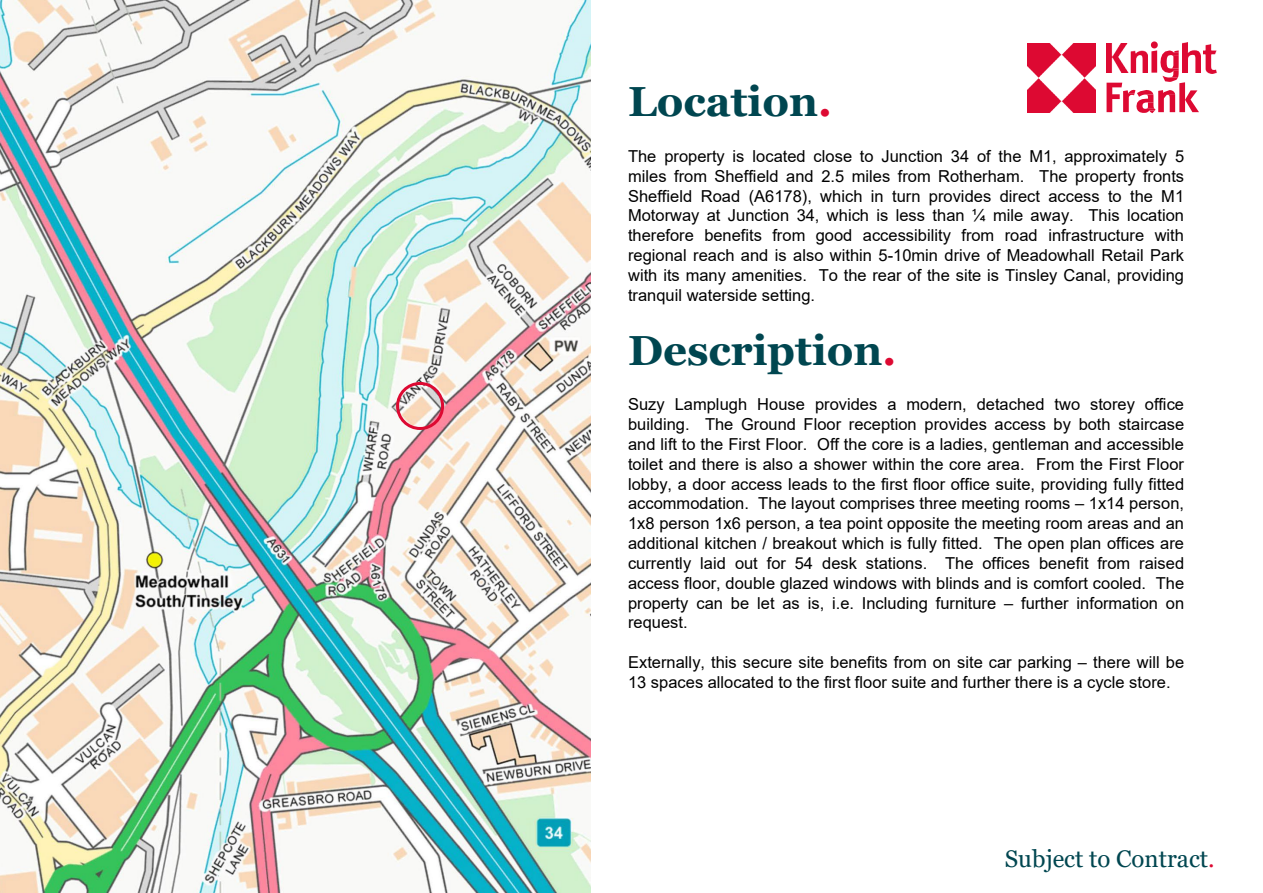
<style>
.page{position:relative;width:1263px;height:893px;background:#fff}
.page>*{position:absolute;margin:0;border:0;box-sizing:border-box;transform-origin:0 0}
.t1{font:700 42px "Georgia";color:#004650}
.t2{font:24px "Georgia";color:#004650}
.t3{font:16.5px/19.8px "Arial";color:#000;text-align:justify}
.s1{color:#dd0932}
</style>
<div class="page">
<img style="left:0;top:1px;width:590px;height:892px">
<img style="left:1028px;top:43px;width:68px;height:69px">
<img style="left:1204px;top:45px;width:13px;height:28px">
<img style="left:1199px;top:51px;width:2px;height:22px">
<svg style="left:1107px;top:41px;width:92px;height:72px"></svg>
<div style="left:396px;top:382px;width:48px;height:48px;border:3px solid #dd0932;border-radius:50%"></div>
<p class="t1" style="left:628px;top:75px;width:205px">Location<span class="s1">.</span></p>
<p class="t3" style="left:628px;top:146px;width:558px">The property is located close to Junction 34 of the M1, approximately 5 miles from Sheffield and 2.5 miles from Rotherham. The property fronts Sheffield Road (A6178), which in turn provides direct access to the M1<br>Motorway at Junction 34, which is less than ¼ mile away. This location therefore benefits from good accessibility from road infrastructure with regional reach and is also within 5-10min drive of Meadowhall Retail Park with its many amenities. To the rear of the site is Tinsley Canal, providing tranquil waterside setting.</p>
<p class="t1" style="left:628px;top:323px;width:270px">Description<span class="s1">.</span></p>
<p class="t3" style="left:628px;top:394px;width:558px">Suzy Lamplugh House provides a modern, detached two storey office building. The Ground Floor reception provides access by both staircase and lift to the First Floor. Off the core is a ladies, gentleman and accessible toilet and there is also a shower within the core area. From the First Floor lobby, a door access leads to the first floor office suite, providing fully fitted accommodation. The layout comprises three meeting rooms – 1x14 person, 1x8 person 1x6 person, a tea point opposite the meeting room areas and an additional kitchen / breakout which is fully fitted. The open plan offices are currently laid out for 54 desk stations. The offices benefit from raised access floor, double glazed windows with blinds and is comfort cooled. The property can be let as is, i.e. Including furniture – further information on request.</p>
<p class="t3" style="left:628px;top:652px;width:558px">Externally, this secure site benefits from on site car parking – there will be<br>13 spaces allocated to the first floor suite and further there is a cycle store.</p>
<p class="t2" style="left:1005px;top:844px;width:211px">Subject to Contract<span class="s1">.</span></p>
</div>
